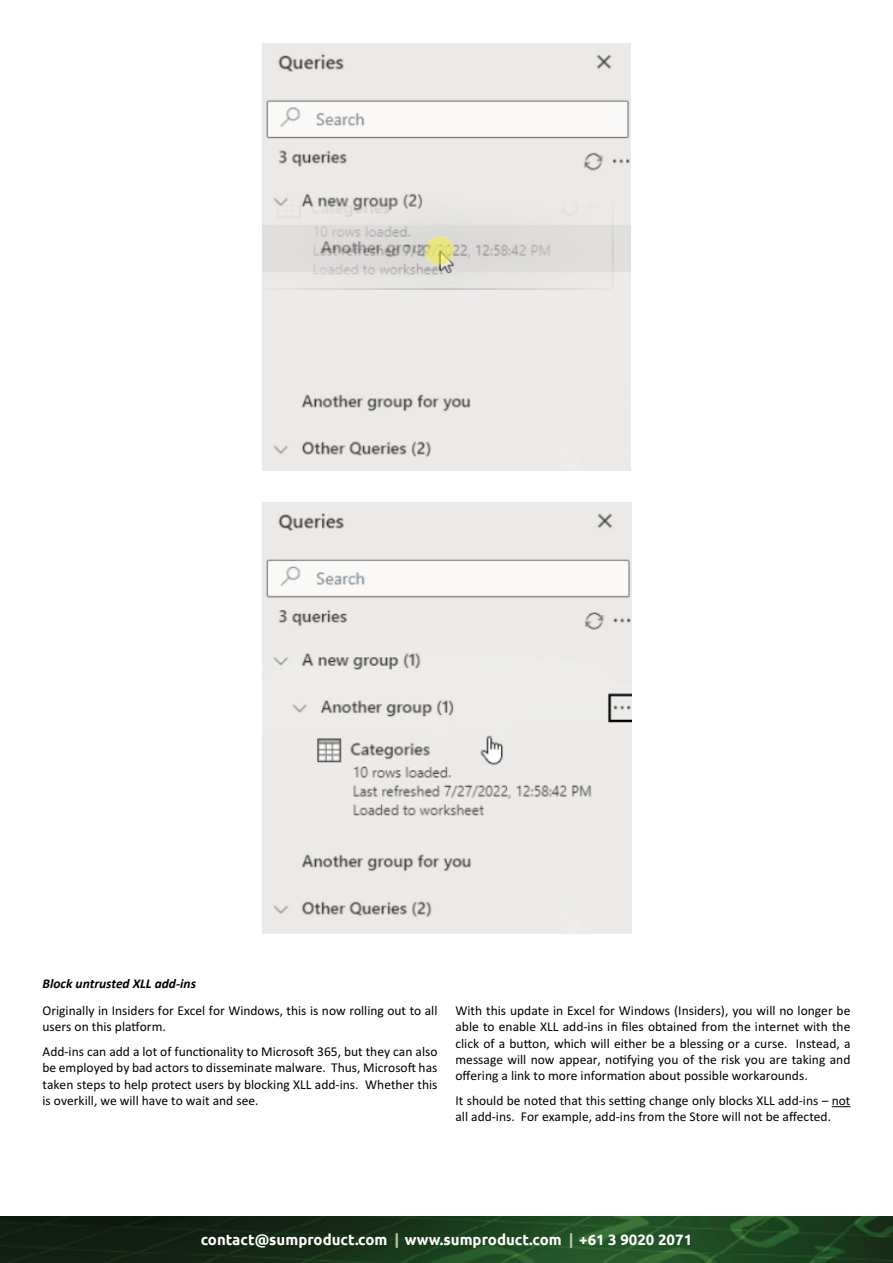
<style>
.page{position:relative;width:893px;height:1263px;background:#fff}
.page>*{position:absolute;margin:0;border:0;box-sizing:border-box;transform-origin:0 0}
.t1{font:700 15px "Ubuntu";color:#fff}
.t2{font:13.5px/16.2px "Calibri";color:#000}
.t3{font:italic 700 13.5px "Calibri";color:#000}
.s1{color:#b7cb9e}
</style>
<div class="page">
<img style="left:0;top:1217px;width:893px;height:46px">
<img style="left:262px;top:43px;width:369px;height:427px">
<img style="left:262px;top:502px;width:369px;height:432px">
<svg style="left:832px;top:1106px;width:18px;height:1px"></svg>
<p class="t3" style="left:43px;top:975px;width:155px">Block untrusted XLL add-ins</p>
<p class="t2" style="left:43px;top:1002px;width:396px">Originally in Insiders for Excel for Windows, this is now rolling out to all users on this platform.</p>
<p class="t2" style="left:43px;top:1043px;width:396px;text-align:justify">Add-ins can add a lot of functionality to Microsoft 365, but they can also be employed by bad actors to disseminate malware. Thus, Microsoft has taken steps to help protect users by blocking XLL add-ins. Whether this is overkill, we will have to wait and see.</p>
<p class="t2" style="left:455px;top:1002px;width:396px;text-align:justify">With this update in Excel for Windows (Insiders), you will no longer be able to enable XLL add-ins in files obtained from the internet with the click of a button, which will either be a blessing or a curse. Instead, a message will now appear, notifying you of the risk you are taking and offering a link to more information about possible workarounds.</p>
<p class="t2" style="left:455px;top:1092px;width:396px">It should be noted that this setting change only blocks XLL add-ins – not all add-ins. For example, add-ins from the Store will not be affected.</p>
<p class="t1" style="left:201px;top:1231px;width:493px">contact@sumproduct.com <span class="s1">|</span> www.sumproduct.com <span class="s1">|</span> +61 3 9020 2071</p>
</div>
